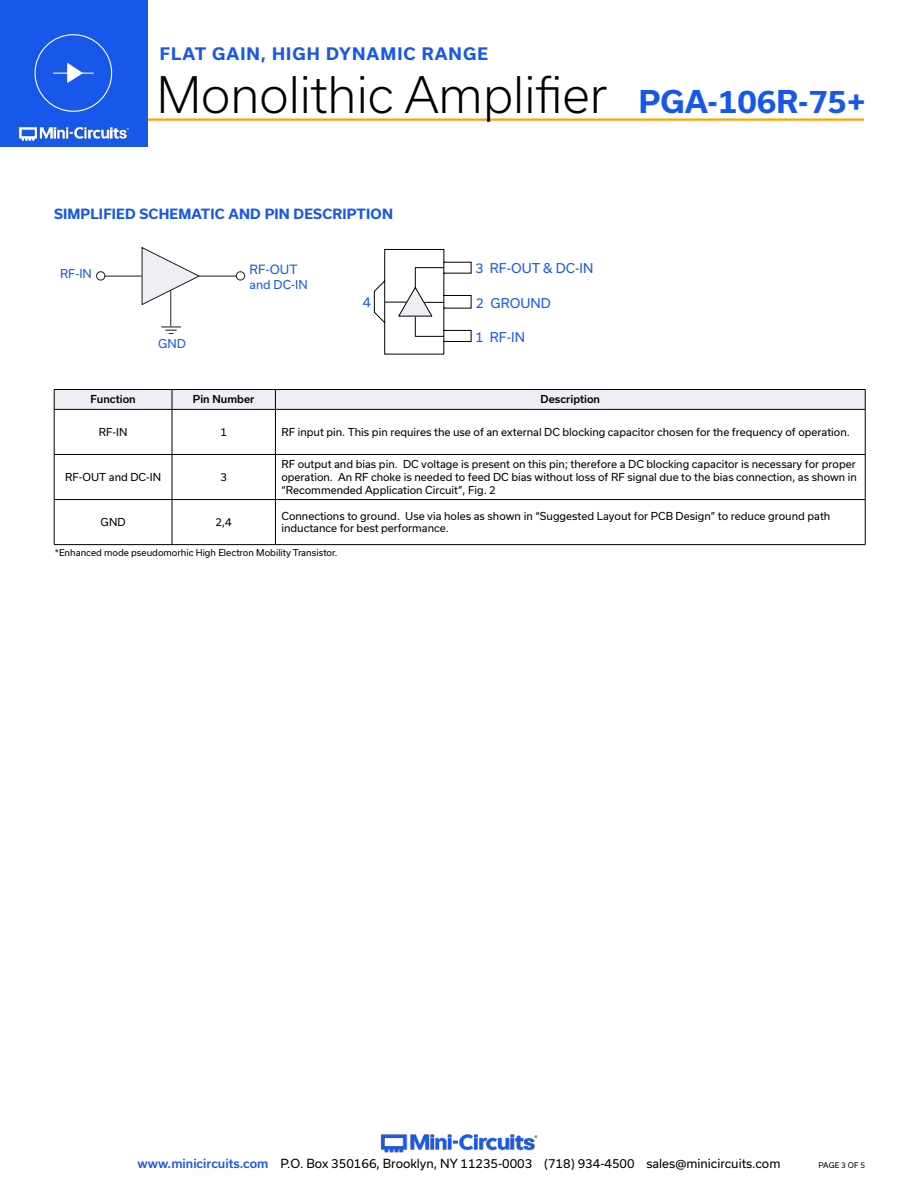
<style>
.page{position:relative;width:918px;height:1188px;background:#fff}
.page>*{position:absolute;margin:0;border:0;box-sizing:border-box;transform-origin:0 0}
.t1{font:300 48px "Usual";color:#000}
.t2{font:700 30px "Usual";color:#1758ea}
.t3{font:700 16.5px "Usual";letter-spacing:.065em;color:#1758ea}
.t4{font:700 13.5px "Usual";letter-spacing:.015em;color:#1758ea}
.t5{font:12.9px "Usual";color:#1758ea}
.t6{font:12.3px "Usual";color:#1758ea}
.t7{font:12px "Usual";color:#000}
.t8{font:11.7px "Usual";color:#1758ea}
.t9{font:10.5px/12.6px "Usual";color:#000}
.t10{font:500 10.5px "Usual";color:#000}
.t11{font:9px "Usual";color:#000}
.t12{font:7.5px "Usual";color:#000}
.s1{font-weight:500;color:#1758ea}
</style>
<div class="page">
<hr style="left:129px;top:118px;width:735px;height:3px;background:#ffa200">
<div style="left:0;top:0;width:147px;height:147px;background:#1758ea"></div>
<hr style="left:917px;top:0;width:1px;height:147px;background:#1758ea">
<img style="left:19px;top:126px;width:110px;height:15px">
<div style="left:35px;top:34px;width:77px;height:78px;border:1px solid #fff;border-radius:50%"></div>
<hr style="left:53px;top:73px;width:41px;height:1px;background:#fff">
<svg style="left:67px;top:63px;width:16px;height:20px"></svg>
<img style="left:381px;top:1134px;width:157px;height:19px">
<hr style="left:54px;top:389px;width:118px;height:1px;background:#000">
<hr style="left:172px;top:389px;width:103px;height:1px;background:#000">
<hr style="left:275px;top:389px;width:590px;height:1px;background:#000">
<div style="left:54px;top:390px;width:812px;height:19px;background:#eeeef4"></div>
<hr style="left:54px;top:409px;width:118px;height:1px;background:#000">
<hr style="left:54px;top:410px;width:1px;height:44px;background:#000">
<hr style="left:172px;top:409px;width:103px;height:1px;background:#000">
<hr style="left:172px;top:410px;width:1px;height:44px;background:#000">
<hr style="left:275px;top:409px;width:590px;height:1px;background:#000">
<hr style="left:275px;top:410px;width:1px;height:44px;background:#000">
<hr style="left:865px;top:410px;width:1px;height:44px;background:#000">
<hr style="left:54px;top:454px;width:118px;height:1px;background:#000">
<hr style="left:54px;top:455px;width:1px;height:44px;background:#000">
<hr style="left:172px;top:454px;width:103px;height:1px;background:#000">
<hr style="left:172px;top:455px;width:1px;height:44px;background:#000">
<hr style="left:275px;top:454px;width:590px;height:1px;background:#000">
<hr style="left:275px;top:455px;width:1px;height:44px;background:#000">
<hr style="left:865px;top:455px;width:1px;height:44px;background:#000">
<hr style="left:54px;top:499px;width:118px;height:1px;background:#000">
<hr style="left:54px;top:500px;width:1px;height:44px;background:#000">
<hr style="left:172px;top:499px;width:103px;height:1px;background:#000">
<hr style="left:172px;top:500px;width:1px;height:44px;background:#000">
<hr style="left:275px;top:499px;width:590px;height:1px;background:#000">
<hr style="left:275px;top:500px;width:1px;height:44px;background:#000">
<hr style="left:865px;top:500px;width:1px;height:44px;background:#000">
<hr style="left:54px;top:544px;width:118px;height:1px;background:#000">
<hr style="left:172px;top:544px;width:103px;height:1px;background:#000">
<hr style="left:275px;top:544px;width:590px;height:1px;background:#000">
<hr style="left:199px;top:276px;width:37px;height:1px;background:#221f1f">
<svg style="left:141px;top:247px;width:60px;height:59px"></svg>
<hr style="left:105px;top:276px;width:37px;height:1px;background:#221f1f">
<svg style="left:162px;top:327px;width:19px;height:7px"></svg>
<div style="left:96px;top:271px;width:9px;height:10px;border:1px solid #221f1f;border-radius:50%"></div>
<hr style="left:170px;top:290px;width:1px;height:36px;background:#221f1f">
<div style="left:236px;top:271px;width:9px;height:10px;border:1px solid #221f1f;border-radius:50%"></div>
<svg style="left:374px;top:249px;width:98px;height:106px"></svg>
<h3 class="t3" style="left:160px;top:48px;width:330px">FLAT GAIN, HIGH DYNAMIC RANGE</h3>
<h1 class="t1" style="left:157px;top:76px;width:452px">Monolithic Amplifier</h1>
<h2 class="t2" style="left:639px;top:85px;width:228px">PGA-106R-75+</h2>
<p class="t4" style="left:54px;top:207px;width:340px">SIMPLIFIED SCHEMATIC AND PIN DESCRIPTION</p>
<p class="t8" style="left:60px;top:268px;width:33px">RF-IN</p>
<p class="t6" style="left:250px;top:263px;width:49px">RF-OUT</p>
<p class="t8" style="left:250px;top:278px;width:60px">and DC-IN</p>
<p class="t8" style="left:158px;top:338px;width:29px">GND</p>
<p class="t5" style="left:363px;top:295px;width:10px">4</p>
<p class="t5" style="left:475px;top:261px;width:120px">3 RF-OUT &amp; DC-IN</p>
<p class="t5" style="left:476px;top:296px;width:76px">2 GROUND</p>
<p class="t5" style="left:475px;top:330px;width:51px">1 RF-IN</p>
<p class="t10" style="left:90px;top:395px;width:47px">Function</p>
<p class="t10" style="left:193px;top:395px;width:63px">Pin Number</p>
<p class="t10" style="left:541px;top:395px;width:61px">Description</p>
<p class="t9" style="left:99px;top:426px;width:30px">RF-IN</p>
<p class="t9" style="left:220px;top:426px;width:8px">1</p>
<p class="t9" style="left:281px;top:426px;width:570px">RF input pin. This pin requires the use of an external DC blocking capacitor chosen for the frequency of operation.</p>
<p class="t9" style="left:65px;top:472px;width:97px">RF-OUT and DC-IN</p>
<p class="t9" style="left:220px;top:472px;width:8px">3</p>
<p class="t9" style="left:281px;top:459px;width:577px">RF output and bias pin. DC voltage is present on this pin; therefore a DC blocking capacitor is necessary for proper operation. An RF choke is needed to feed DC bias without loss of RF signal due to the bias connection, as shown in “Recommended Application Circuit”, Fig. 2</p>
<p class="t9" style="left:101px;top:517px;width:26px">GND</p>
<p class="t9" style="left:216px;top:517px;width:18px">2,4</p>
<p class="t9" style="left:281px;top:510px;width:550px">Connections to ground. Use via holes as shown in “Suggested Layout for PCB Design” to reduce ground path inductance for best performance.</p>
<p class="t11" style="left:55px;top:549px;width:284px">*Enhanced mode pseudomorhic High Electron Mobility Transistor.</p>
<p class="t7" style="left:138px;top:1159px;width:644px"><span class="s1">www.minicircuits.com</span> P.O. Box 350166, Brooklyn, NY 11235-0003 (718) 934-4500 sales@minicircuits.com</p>
<p class="t12" style="left:819px;top:1162px;width:48px">PAGE 3 OF 5</p>
</div>
